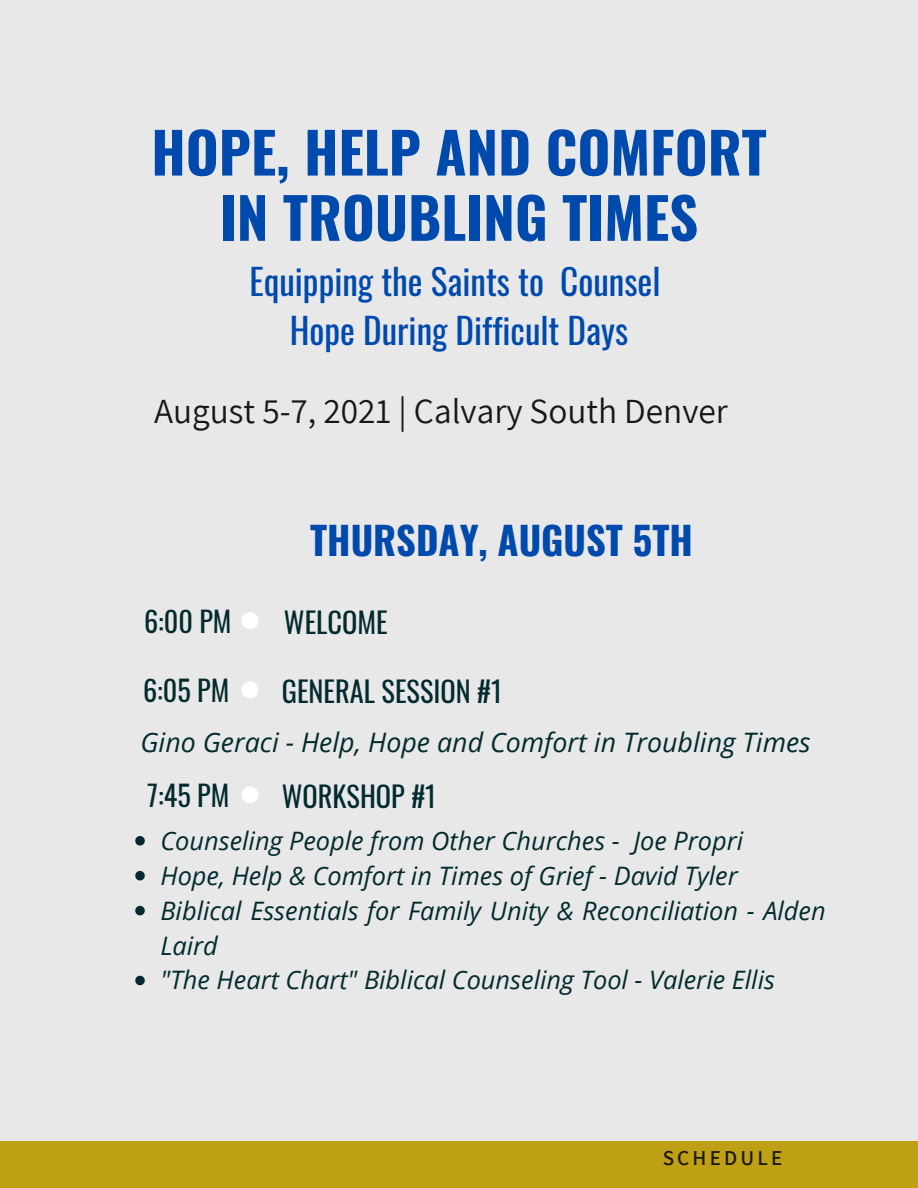
<style>
.page{position:relative;width:918px;height:1188px;background:#e8e8e8}
.page>*{position:absolute;margin:0;border:0;box-sizing:border-box;transform-origin:0 0}
.t1{font:700 56.4px/65.2px "Oswald";color:#004aad;text-align:center}
.t2{font:700 38.4px "Oswald";color:#004aad}
.t3{font:35.25px "Oswald";color:#004aad}
.t4{font:35.25px "Assistant";color:#171717}
.t5{font:28.35px "Oswald";color:#032b2f}
.t6{font:28.2px "Oswald";color:#032b2f}
.t7{font:italic 26.85px "Open Sans";color:#032b2f}
.t8{font:italic 25.35px/35px "Open Sans";color:#032b2f}
.t9{font:600 21.15px "Assistant";letter-spacing:.15em;color:#171717}
</style>
<div class="page">
<div style="left:242px;top:612px;width:16px;height:17px;background:#fff;border-radius:50%"></div>
<div style="left:242px;top:682px;width:16px;height:16px;background:#fff;border-radius:50%"></div>
<div style="left:242px;top:786px;width:16px;height:17px;background:#fff;border-radius:50%"></div>
<svg style="left:135px;top:836px;width:10px;height:10px"></svg>
<svg style="left:135px;top:871px;width:10px;height:9px"></svg>
<svg style="left:135px;top:906px;width:10px;height:9px"></svg>
<svg style="left:135px;top:976px;width:10px;height:9px"></svg>
<div style="left:0;top:1141px;width:918px;height:47px;background:#bf9f13"></div>
<p class="t1" style="left:151px;top:117px;width:617px">HOPE, HELP AND COMFORT<br>IN TROUBLING TIMES</p>
<p class="t3" style="left:249px;top:254px;width:413px">Equipping the Saints to Counsel</p>
<p class="t3" style="left:290px;top:303px;width:340px">Hope During Difficult Days</p>
<p class="t4" style="left:154px;top:387px;width:575px">August 5-7, 2021 | Calvary South Denver</p>
<p class="t2" style="left:310px;top:511px;width:384px">THURSDAY, AUGUST 5TH</p>
<p class="t6" style="left:144px;top:599px;width:89px">6:00 PM</p>
<p class="t5" style="left:284px;top:600px;width:105px">WELCOME</p>
<p class="t6" style="left:143px;top:668px;width:88px">6:05 PM</p>
<p class="t5" style="left:282px;top:669px;width:222px">GENERAL SESSION #1</p>
<p class="t7" style="left:140px;top:723px;width:672px">Gino Geraci - Help, Hope and Comfort in Troubling Times</p>
<p class="t6" style="left:147px;top:773px;width:84px">7:45 PM</p>
<p class="t5" style="left:282px;top:774px;width:156px">WORKSHOP #1</p>
<p class="t8" style="left:160px;top:822px;width:584px">Counseling People from Other Churches - Joe Propri</p>
<p class="t8" style="left:160px;top:857px;width:579px">Hope, Help &amp; Comfort in Times of Grief - David Tyler</p>
<p class="t8" style="left:160px;top:892px;width:667px">Biblical Essentials for Family Unity &amp; Reconciliation - Alden<br>Laird</p>
<p class="t8" style="left:160px;top:962px;width:616px">"The Heart Chart" Biblical Counseling Tool - Valerie Ellis</p>
<p class="t9" style="left:663px;top:1144px;width:121px">SCHEDULE</p>
</div>
